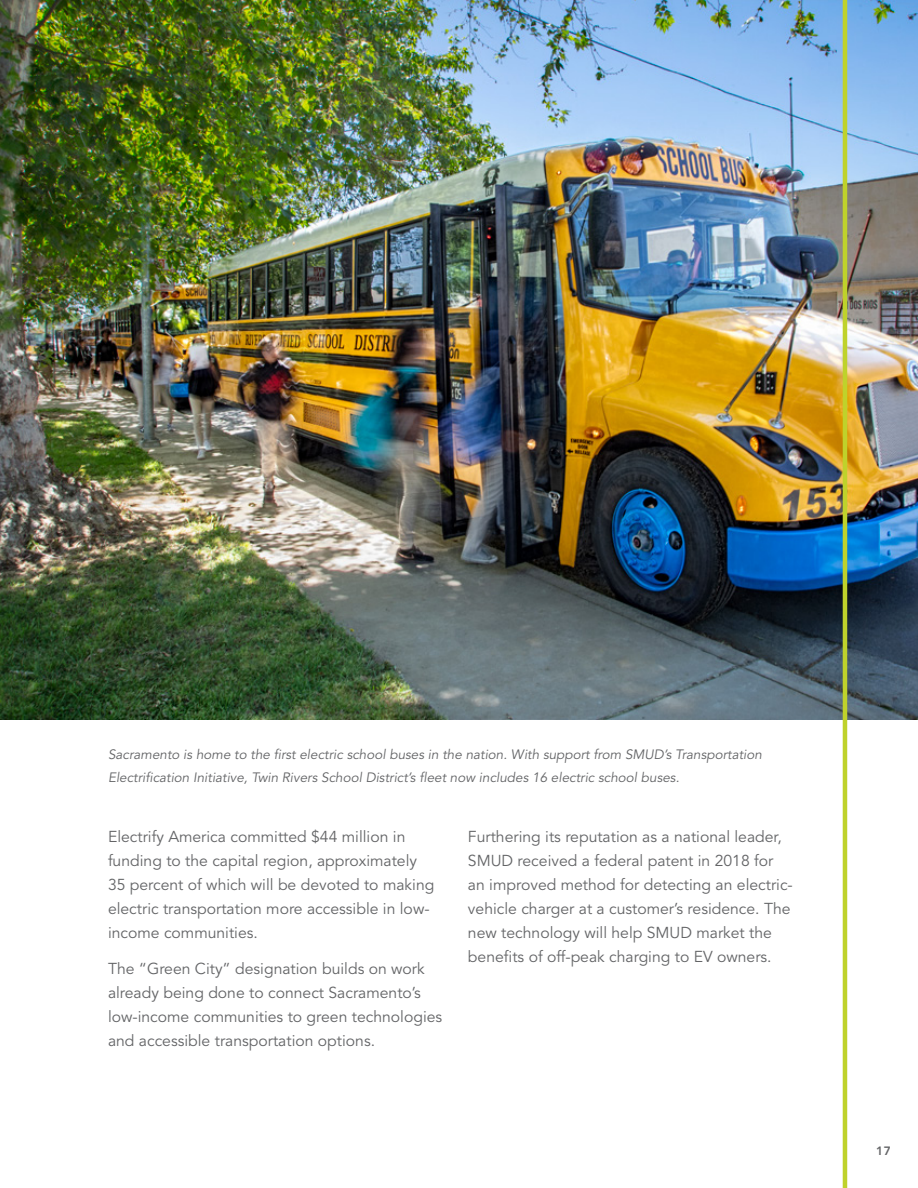
<style>
.page{position:relative;width:918px;height:1188px;background:#fff}
.page>*{position:absolute;margin:0;border:0;box-sizing:border-box;transform-origin:0 0}
.t1{font:15.75px/24px "Avenir";color:#636466}
.t2{font:italic 13.5px/22.5px "Avenir";color:#636466}
.t3{font:800 12px "Avenir";color:#636466}
</style>
<div class="page">
<img style="left:0;top:0;width:918px;height:720px">
<hr style="left:843px;top:0;width:4px;height:1188px;background:#bfd22b">
<p class="t2" style="left:108px;top:744px;width:656px">Sacramento is home to the first electric school buses in the nation. With support from SMUD’s Transportation<br>Electrification Initiative, Twin Rivers School District’s fleet now includes 16 electric school buses.</p>
<p class="t1" style="left:108px;top:825px;width:328px">Electrify America committed $44 million in funding to the capital region, approximately 35 percent of which will be devoted to making electric transportation more accessible in low&shy;income communities.</p>
<p class="t1" style="left:108px;top:957px;width:336px">The “Green City” designation builds on work already being done to connect Sacramento’s low-income communities to green technologies and accessible transportation options.</p>
<p class="t1" style="left:468px;top:825px;width:326px">Furthering its reputation as a national leader, SMUD received a federal patent in 2018 for an improved method for detecting an electric&shy;vehicle charger at a customer’s residence. The new technology will help SMUD market the benefits of off-peak charging to EV owners.</p>
<p class="t3" style="left:876px;top:1143px;width:16px">17</p>
</div>
